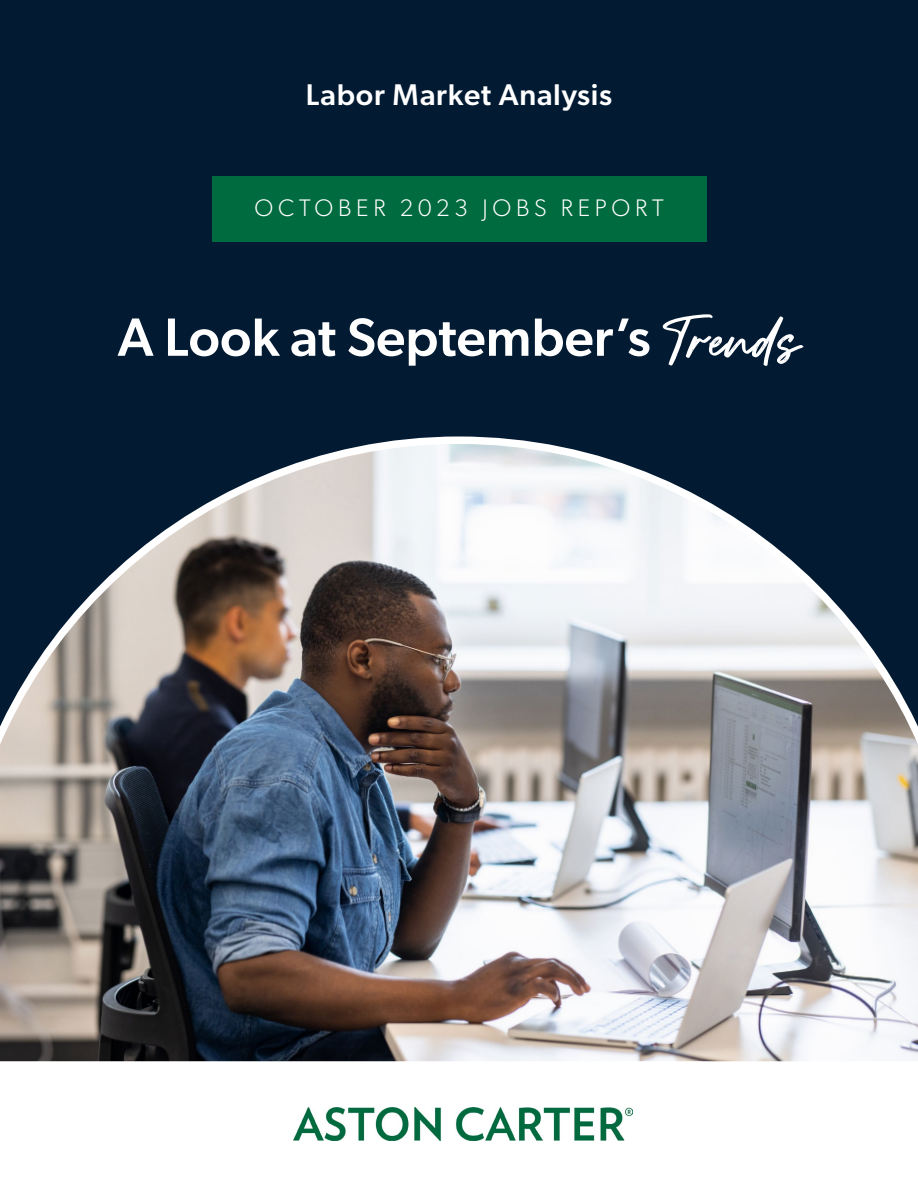
<style>
.page{position:relative;width:918px;height:1188px;background:#fff}
.page>*{position:absolute;margin:0;border:0;box-sizing:border-box;transform-origin:0 0}
.t1{font:500 54px "Gibson";color:#fff}
.t2{font:500 30px "Gibson";letter-spacing:.025em;color:#fff}
.t3{font:300 24px "Gibson";letter-spacing:.2em;color:#fff}
.s1{font-family:"Rather";font-weight:400}
</style>
<div class="page">
<div style="left:0;top:0;width:918px;height:1062px;background:#021a32"></div>
<img style="left:0;top:436px;width:918px;height:625px">
<img style="left:294px;top:1107px;width:339px;height:34px">
<div style="left:212px;top:176px;width:494px;height:66px;background:#006b3f"></div>
<hr style="left:0;top:1061px;width:918px;height:2px;background:#fff">
<p class="t2" style="left:306px;top:77px;width:308px">Labor Market Analysis</p>
<p class="t3" style="left:254px;top:193px;width:411px">OCTOBER 2023 JOBS REPORT</p>
<p class="t1" style="left:118px;top:305px;width:684px">A Look at September’s <span class="s1">Trends</span></p>
</div>
